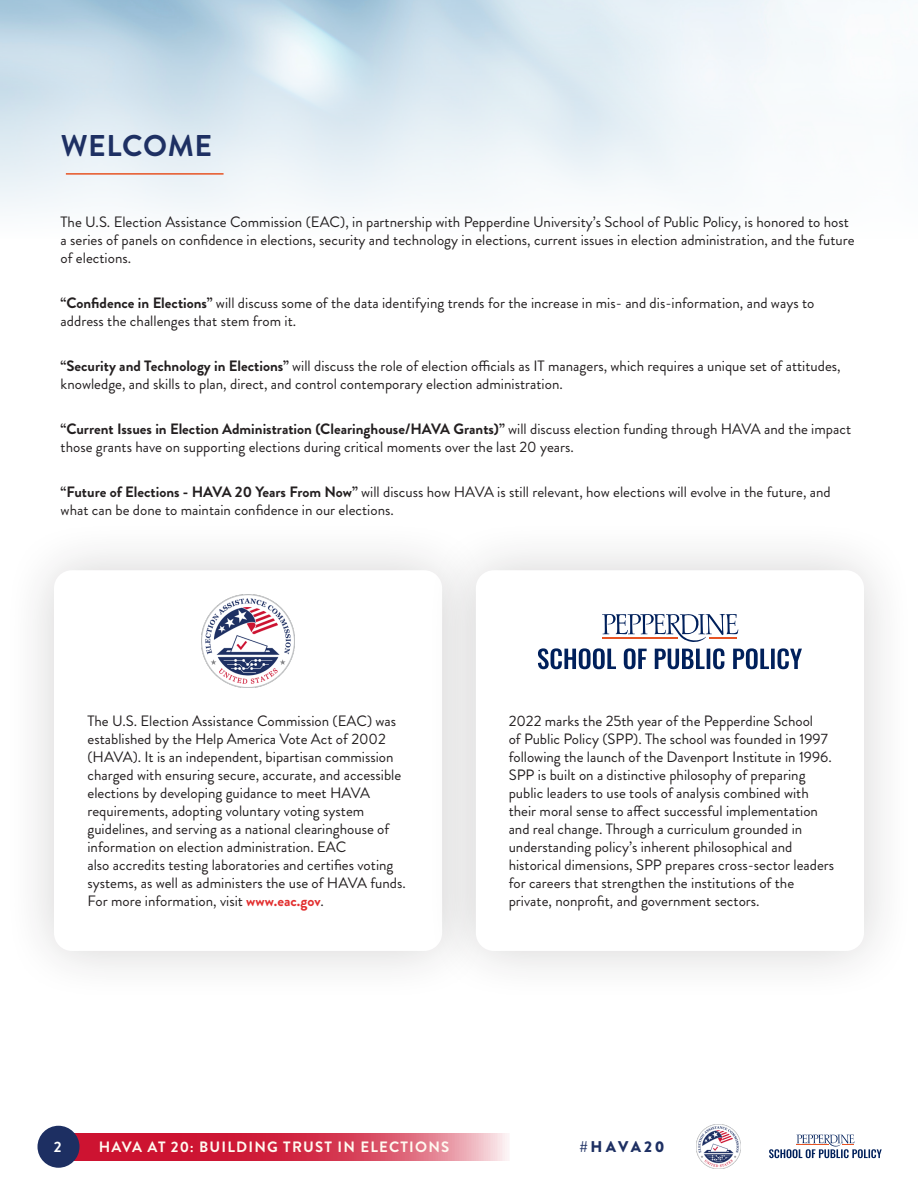
<style>
.page{position:relative;width:918px;height:1188px;background:#fff}
.page>*{position:absolute;margin:0;border:0;box-sizing:border-box;transform-origin:0 0}
.t1{font:700 30px "Brandon Grotesque";letter-spacing:.02em;color:#1e3063}
.t2{font:900 15.6px "Brandon Grotesque";letter-spacing:.18em;color:#1e3063}
.Body_NEW{font:15px/18px "Brandon Grotesque";color:#231f20}
.t3{font:700 15px "Brandon Grotesque";letter-spacing:.08em;color:#fff9f0}
.t4{font:700 15px "Brandon Grotesque";color:#fff}
.s1{font-weight:700}
.s2{font-weight:700;color:#e23030}
</style>
<div class="page">
<div style="left:1px;top:518px;width:494px;height:486px;background:#231f20;opacity:.2"></div>
<div style="left:54px;top:570px;width:388px;height:381px;background:#fff;border-radius:18px"></div>
<div style="left:423px;top:518px;width:494px;height:486px;background:#231f20;opacity:.2"></div>
<div style="left:476px;top:570px;width:388px;height:381px;background:#fff;border-radius:18px"></div>
<hr style="left:66px;top:173px;width:158px;height:2px;background:#e75424">
<svg style="left:75px;top:1133px;width:434px;height:28px;background:#d7445b"></svg>
<div style="left:38px;top:1126px;width:42px;height:42px;background:#1d2f62;border-radius:50%"></div>
<svg style="left:769px;top:1135px;width:113px;height:23px"></svg>
<img style="left:696px;top:1124px;width:44px;height:44px">
<svg style="left:538px;top:648px;width:264px;height:21px"></svg>
<svg style="left:602px;top:614px;width:136px;height:28px"></svg>
<img style="left:201px;top:595px;width:94px;height:93px">
<p class="t1" style="left:61px;top:125px;width:153px">WELCOME</p>
<p class="Body_NEW" style="left:61px;top:213px;width:796px">The U.S. Election Assistance Commission (EAC), in partnership with Pepperdine University’s School of Public Policy, is honored to host a series of panels on confidence in elections, security and technology in elections, current issues in election administration, and the future of elections.</p>
<p class="Body_NEW" style="left:61px;top:294px;width:755px"><span class="s1">“Confidence in Elections”</span> will discuss some of the data identifying trends for the increase in mis- and dis-information, and ways to address the challenges that stem from it.</p>
<p class="Body_NEW" style="left:61px;top:357px;width:782px"><span class="s1">“Security and Technology in Elections”</span> will discuss the role of election officials as IT managers, which requires a unique set of attitudes, knowledge, and skills to plan, direct, and control contemporary election administration.</p>
<p class="Body_NEW" style="left:61px;top:420px;width:792px"><span class="s1">“Current Issues in Election Administration (Clearinghouse/HAVA Grants)”</span> will discuss election funding through HAVA and the impact those grants have on supporting elections during critical moments over the last 20 years.</p>
<p class="Body_NEW" style="left:61px;top:483px;width:772px"><span class="s1">“Future of Elections - HAVA 20 Years From Now”</span> will discuss how HAVA is still relevant, how elections will evolve in the future, and what can be done to maintain confidence in our elections.</p>
<p class="Body_NEW" style="left:87px;top:713px;width:320px">The U.S. Election Assistance Commission (EAC) was established by the Help America Vote Act of 2002 (HAVA). It is an independent, bipartisan commission charged with ensuring secure, accurate, and accessible elections by developing guidance to meet HAVA requirements, adopting voluntary voting system guidelines, and serving as a national clearinghouse of information on election administration. EAC<br>also accredits testing laboratories and certifies voting systems, as well as administers the use of HAVA funds.<br>For more information, visit <span class="s2">www.eac.gov</span>.</p>
<p class="Body_NEW" style="left:509px;top:713px;width:327px">2022 marks the 25th year of the Pepperdine School<br>of Public Policy (SPP). The school was founded in 1997 following the launch of the Davenport Institute in 1996.<br>SPP is built on a distinctive philosophy of preparing public leaders to use tools of analysis combined with their moral sense to affect successful implementation and real change. Through a curriculum grounded in understanding policy’s inherent philosophical and historical dimensions, SPP prepares cross-sector leaders for careers that strengthen the institutions of the private, nonprofit, and government sectors.</p>
<p class="t4" style="left:54px;top:1136px;width:9px">2</p>
<p class="t3" style="left:99px;top:1136px;width:352px">HAVA AT 20: BUILDING TRUST IN ELECTIONS</p>
<p class="t2" style="left:579px;top:1135px;width:87px">#HAVA20</p>
</div>
